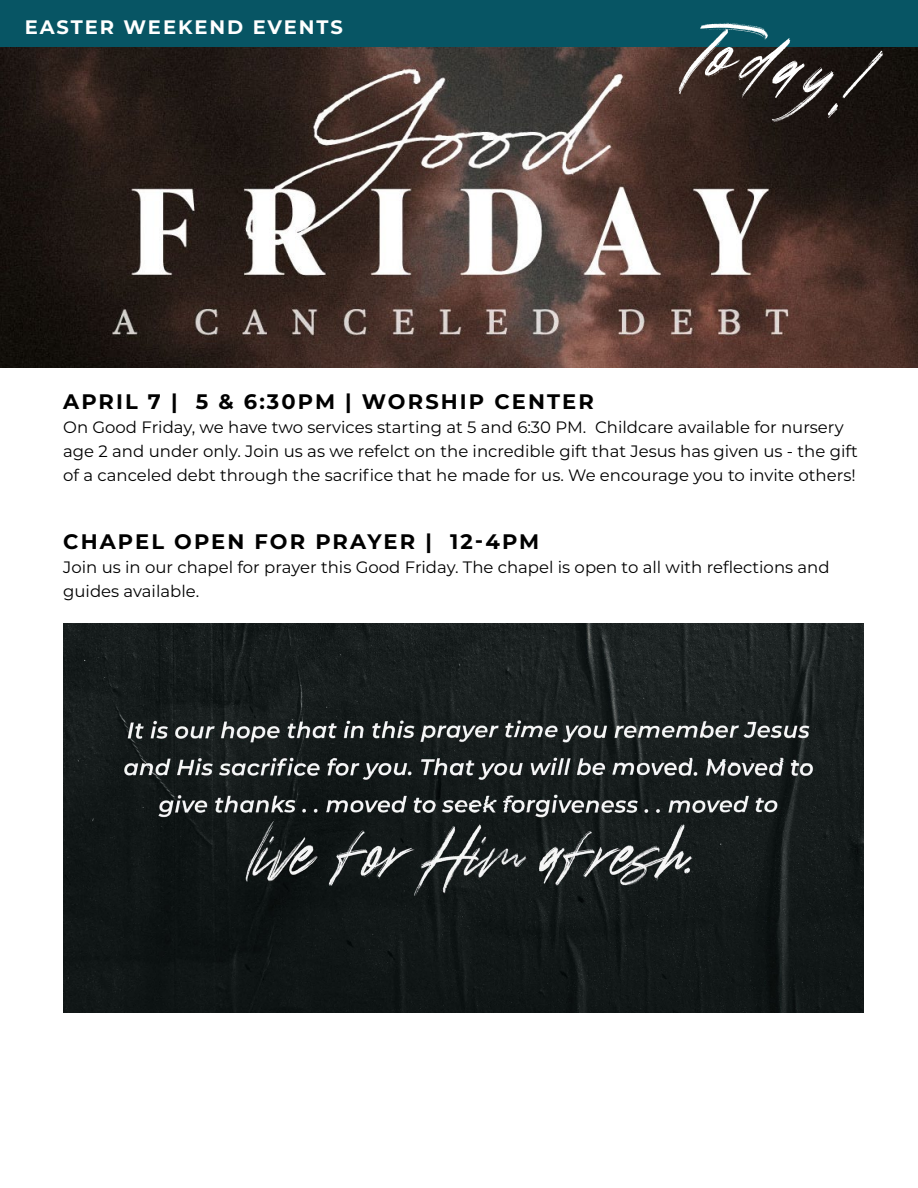
<style>
.page{position:relative;width:918px;height:1188px;background:#fff}
.page>*{position:absolute;margin:0;border:0;box-sizing:border-box;transform-origin:0 0}
.t1{font:700 21px "Montserrat";letter-spacing:.1em;color:#000}
.t2{font:700 19.5px "Montserrat";letter-spacing:.1em;color:#fff}
.t3{font:16.5px/24px "Montserrat";color:#000}
</style>
<div class="page">
<div style="left:0;top:0;width:918px;height:48px;background:#075564"></div>
<img style="left:0;top:48px;width:918px;height:320px">
<img style="left:63px;top:624px;width:800px;height:388px">
<svg style="left:679px;top:23px;width:204px;height:99px"></svg>
<p class="t2" style="left:25px;top:13px;width:320px">EASTER WEEKEND EVENTS</p>
<p class="t1" style="left:63px;top:387px;width:532px">APRIL 7 | 5 &amp; 6:30PM | WORSHIP CENTER</p>
<p class="t3" style="left:63px;top:415px;width:796px">On Good Friday, we have two services starting at 5 and 6:30 PM. Childcare available for nursery age 2 and under only. Join us as we refelct on the incredible gift that Jesus has given us - the gift of a canceled debt through the sacrifice that he made for us. We encourage you to invite others!</p>
<p class="t1" style="left:63px;top:526px;width:478px">CHAPEL OPEN FOR PRAYER | 12-4PM</p>
<p class="t3" style="left:63px;top:554px;width:768px">Join us in our chapel for prayer this Good Friday. The chapel is open to all with reflections and guides available.</p>
</div>
